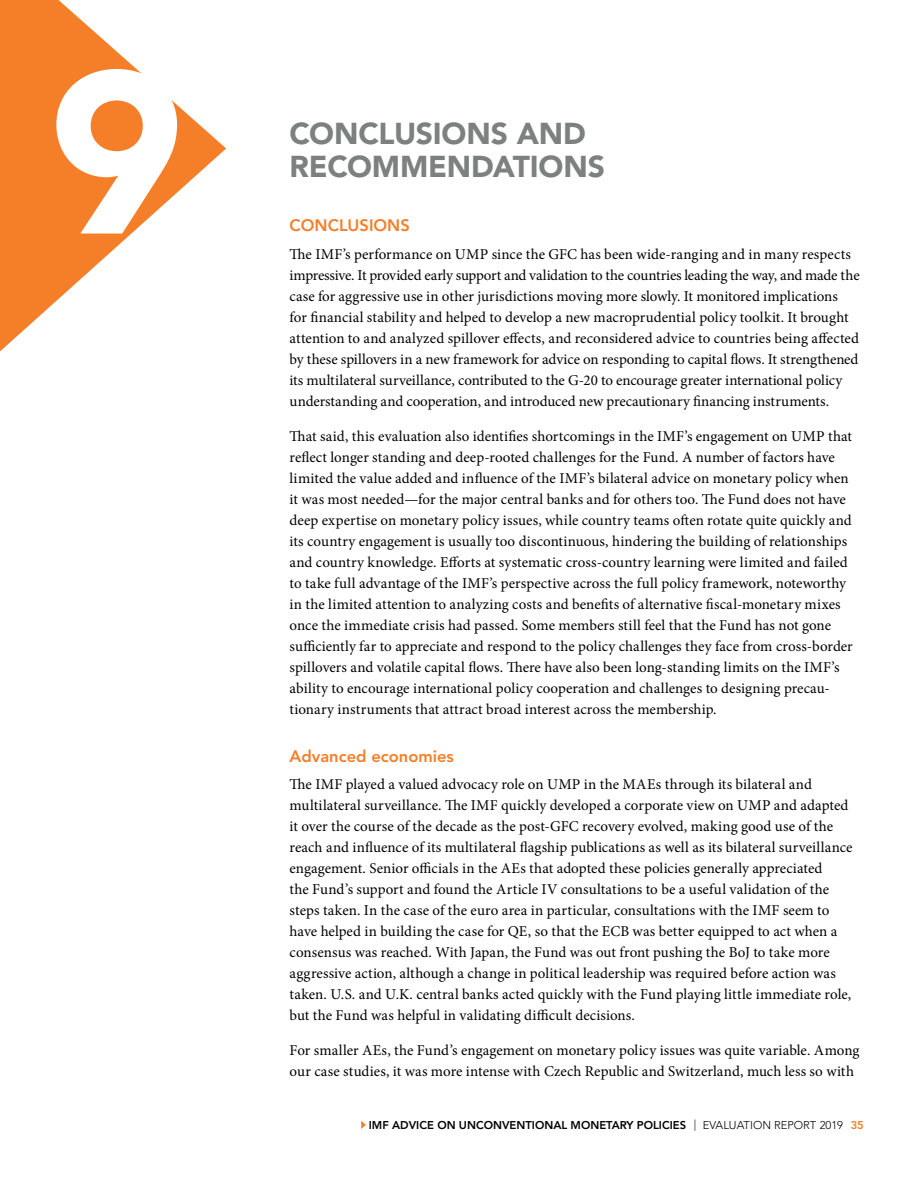
<style>
.page{position:relative;width:918px;height:1188px;background:#fff}
.page>*{position:absolute;margin:0;border:0;box-sizing:border-box;transform-origin:0 0}
.t1{font:900 228.6px "Avenir LT Std";color:#fff}
.t2{font:900 30px/33px "Avenir LT Std";letter-spacing:-.005em;color:#7c8180}
.t3{font:800 16.5px "Avenir LT Std";color:#f57e29}
.t4{font:15px/21px "Minion Pro";letter-spacing:.005em;color:#000}
.t5{font:800 11.25px "Avenir LT Std";color:#000}
.s1{font-weight:300}
.s2{color:#f57e29}
</style>
<div class="page">
<svg style="left:361px;top:1121px;width:5px;height:8px"></svg>
<svg style="left:0;top:0;width:226px;height:351px;fill:#f57e29"></svg>
<h1 class="t1" style="left:49px;top:16px;width:137px">9</h1>
<h1 class="t1" style="left:72px;top:16px;width:137px">1</h1>
<h2 class="t2" style="left:290px;top:117px;width:317px">CONCLUSIONS AND<br>RECOMMENDATIONS</h2>
<p class="t3" style="left:290px;top:216px;width:122px">CONCLUSIONS</p>
<p class="t4" style="left:290px;top:244px;width:572px">The IMF’s performance on UMP since the GFC has been wide-ranging and in many respects impressive. It provided early support and validation to the countries leading the way, and made the case for aggressive use in other jurisdictions moving more slowly. It monitored implications<br>for financial stability and helped to develop a new macroprudential policy toolkit. It brought attention to and analyzed spillover effects, and reconsidered advice to countries being affected by these spillovers in a new framework for advice on responding to capital flows. It strengthened its multilateral surveillance, contributed to the G-20 to encourage greater international policy understanding and cooperation, and introduced new precautionary financing instruments.</p>
<p class="t4" style="left:290px;top:425px;width:565px">That said, this evaluation also identifies shortcomings in the IMF’s engagement on UMP that reflect longer standing and deep-rooted challenges for the Fund. A number of factors have limited the value added and influence of the IMF’s bilateral advice on monetary policy when it was most needed—for the major central banks and for others too. The Fund does not have deep expertise on monetary policy issues, while country teams often rotate quite quickly and its country engagement is usually too discontinuous, hindering the building of relationships and country knowledge. Efforts at systematic cross-country learning were limited and failed to take full advantage of the IMF’s perspective across the full policy framework, noteworthy in the limited attention to analyzing costs and benefits of alternative fiscal-monetary mixes once the immediate crisis had passed. Some members still feel that the Fund has not gone sufficiently far to appreciate and respond to the policy challenges they face from cross-border spillovers and volatile capital flows. There have also been long-standing limits on the IMF’s ability to encourage international policy cooperation and challenges to designing precau&shy;tionary instruments that attract broad interest across the membership.</p>
<p class="t3" style="left:290px;top:746px;width:166px">Advanced economies</p>
<p class="t4" style="left:290px;top:774px;width:565px">The IMF played a valued advocacy role on UMP in the MAEs through its bilateral and multilateral surveillance. The IMF quickly developed a corporate view on UMP and adapted it over the course of the decade as the post-GFC recovery evolved, making good use of the reach and influence of its multilateral flagship publications as well as its bilateral surveillance engagement. Senior officials in the AEs that adopted these policies generally appreciated<br>the Fund’s support and found the Article IV consultations to be a useful validation of the steps taken. In the case of the euro area in particular, consultations with the IMF seem to have helped in building the case for QE, so that the ECB was better equipped to act when a consensus was reached. With Japan, the Fund was out front pushing the BoJ to take more aggressive action, although a change in political leadership was required before action was taken. U.S. and U.K. central banks acted quickly with the Fund playing little immediate role, but the Fund was helpful in validating difficult decisions.</p>
<p class="t4" style="left:290px;top:1040px;width:572px">For smaller AEs, the Fund’s engagement on monetary policy issues was quite variable. Among our case studies, it was more intense with Czech Republic and Switzerland, much less so with</p>
<p class="t5" style="left:369px;top:1118px;width:497px">IMF ADVICE ON UNCONVENTIONAL MONETARY POLICIES <span class="s1">| EVALUATION REPORT 2019</span> <span class="s2">35</span></p>
</div>
